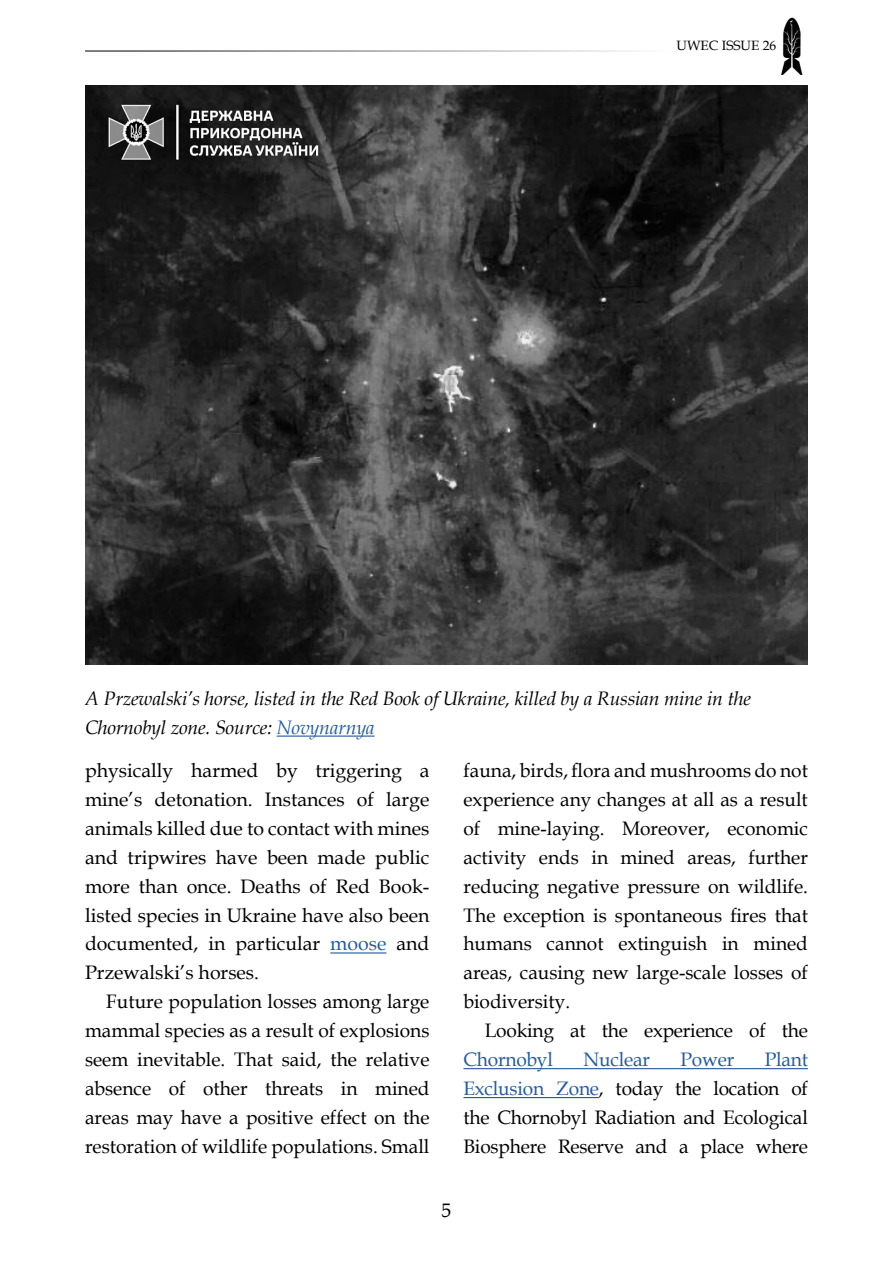
<style>
.page{position:relative;width:893px;height:1263px;background:#fff}
.page>*{position:absolute;margin:0;border:0;box-sizing:border-box;transform-origin:0 0}
.t1{font:19.5px/29px "Book Antiqua";color:#000;text-align:justify}
.t2{font:italic 19.5px/29px "Book Antiqua";letter-spacing:-.01em;color:#000}
.t3{font:19.5px "Book Antiqua";letter-spacing:-.01em;color:#275b9b}
.t4{font:13.5px "Book Antiqua";color:#000}
.s1{color:#275b9b}
</style>
<div class="page">
<hr style="left:85px;top:51px;width:686px;height:1px;background:#000">
<img style="left:781px;top:17px;width:22px;height:57px">
<hr style="left:330px;top:952px;width:56px;height:1px;background:#275b9b">
<hr style="left:463px;top:1068px;width:345px;height:1px;background:#275b9b">
<hr style="left:463px;top:1097px;width:136px;height:1px;background:#275b9b">
<img style="left:85px;top:85px;width:723px;height:579px">
<hr style="left:277px;top:735px;width:98px;height:2px;background:#275b9b">
<p class="t4" style="left:677px;top:36px;width:101px">UWEC ISSUE 26</p>
<p class="t2" style="left:85px;top:683px;width:667px">A Przewalski’s horse, listed in the Red Book of Ukraine, killed by a Russian mine in the<br>Chornobyl zone. Source: <span class="s1">Novynarnya</span></p>
<p class="t1" style="left:85px;top:755px;width:346px">physically harmed by triggering a mine’s detonation. Instances of large animals killed due to contact with mines and tripwires have been made public more than once. Deaths of Red Book&shy;listed species in Ukraine have also been documented, in particular <span class="s1">moose</span> and Przewalski’s horses.</p>
<p class="t1" style="left:85px;top:987px;width:346px;text-indent:21px">Future population losses among large mammal species as a result of explosions seem inevitable. That said, the relative absence of other threats in mined areas may have a positive effect on the restoration of wildlife populations. Small</p>
<p class="t1" style="left:463px;top:755px;width:346px">fauna, birds, flora and mushrooms do not experience any changes at all as a result of mine-laying. Moreover, economic activity ends in mined areas, further reducing negative pressure on wildlife.<br>The exception is spontaneous fires that humans cannot extinguish in mined areas, causing new large-scale losses of biodiversity.</p>
<p class="t1" style="left:485px;top:1016px;width:325px">Looking at the experience of the</p>
<p class="t3" style="left:463px;top:1046px;width:91px">Chornobyl</p>
<p class="t3" style="left:583px;top:1046px;width:68px">Nuclear</p>
<p class="t3" style="left:680px;top:1046px;width:55px">Power</p>
<p class="t1" style="left:463px;top:1044px;width:346px;text-indent:301px"><span class="s1">Plant Exclusion Zone</span>, today the location of the Chornobyl Radiation and Ecological Biosphere Reserve and a place where</p>
<p class="t1" style="left:442px;top:1195px;width:11px">5</p>
</div>
